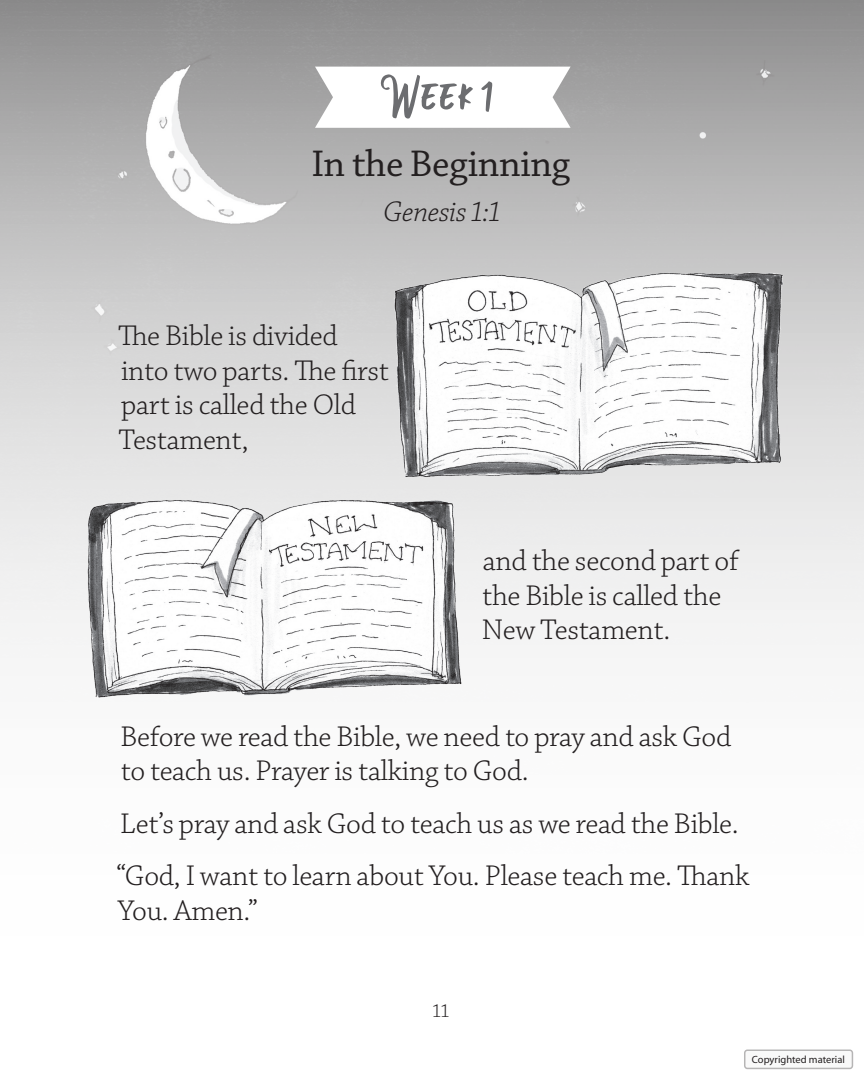
<style>
.page{position:relative;width:864px;height:1080px;background:#fff}
.page>*{position:absolute;margin:0;border:0;box-sizing:border-box;transform-origin:0 0}
.t1{font:60px "Black Gate Sans";color:#6c6d70}
.t2{font:39px "Chaparral Pro";letter-spacing:-.01em;color:#231f20}
.t3{font:300 30px/34.5px "Chaparral Pro";letter-spacing:-.01em;color:#231f20}
.t4{font:italic 300 30px "Chaparral Pro";letter-spacing:-.01em;color:#231f20}
.t5{font:300 19.5px "Chaparral Pro";color:#231f20}
.t6{font:10.5px "Myriad";color:#231f20}
</style>
<div class="page">
<svg style="left:315px;top:67px;width:256px;height:61px"></svg>
<img style="left:388px;top:268px;width:399px;height:212px">
<img style="left:72px;top:490px;width:411px;height:210px">
<div style="left:745px;top:1050px;width:107px;height:18px;background:#f9f9f9;border-radius:3px"></div>
<div style="left:744px;top:1049px;width:109px;height:20px;border:2px solid #231f20;border-radius:3px"></div>
<h1 class="t1" style="left:381px;top:58px;width:115px">Week 1</h1>
<h2 class="t2" style="left:311px;top:142px;width:260px">In the Beginning</h2>
<p class="t4" style="left:383px;top:195px;width:118px">Genesis 1:1</p>
<p class="t3" style="left:118px;top:320px;width:272px">The Bible is divided into two parts. The first part is called the Old<br>Testament,</p>
<p class="t3" style="left:482px;top:545px;width:258px">and the second part of the Bible is called the<br>New Testament.</p>
<p class="t3" style="left:120px;top:720px;width:613px">Before we read the Bible, we need to pray and ask God to teach us. Prayer is talking to God.</p>
<p class="t3" style="left:116px;top:798px;width:635px;line-height:52.5px">Let’s pray and ask God to teach us as we read the Bible. “God, I want to learn about You. Please teach me. Thank</p>
<p class="t3" style="left:118px;top:894px;width:142px">You. Amen.”</p>
<p class="t5" style="left:433px;top:1000px;width:18px">11</p>
<p class="t6" style="left:752px;top:1054px;width:94px">Copyrighted material</p>
</div>
